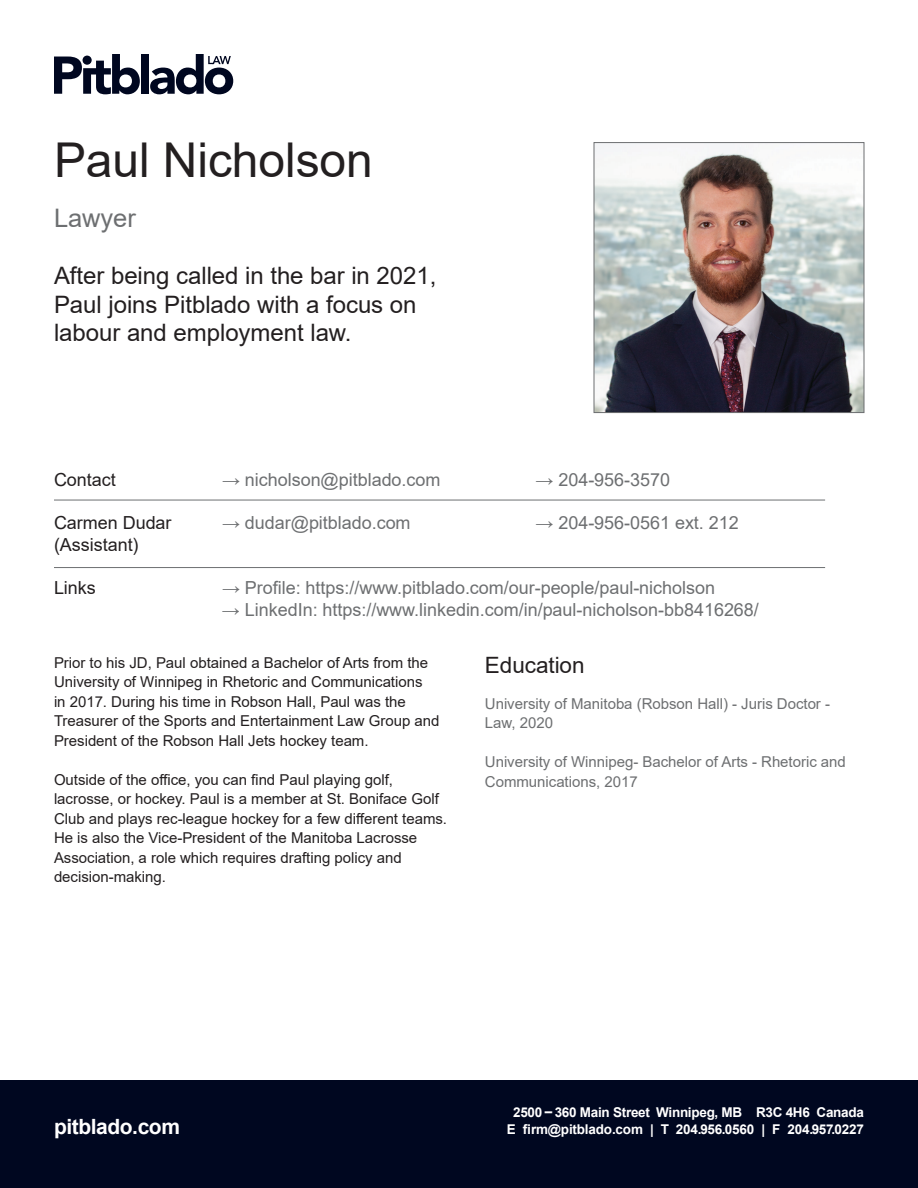
<style>
.page{position:relative;width:918px;height:1188px;background:#fff}
.page>*{position:absolute;margin:0;border:0;box-sizing:border-box;transform-origin:0 0}
.t1{font:48px "Arial";color:#231f20}
.t2{font:25.5px "Arial";color:#6d6f71}
.t3{font:24px/28.5px "Arial";color:#231f20}
.t4{font:22.5px "Arial";color:#231f20}
.t5{font:700 21px "Arial";letter-spacing:-.02em;color:#fff}
.t6{font:18px "Arial";color:#6d6f71}
.t7{font:18px "Arial";color:#231f20}
.t8{font:15px/19.5px "Arial";color:#231f20}
.t9{font:15px/19.5px "Arial";color:#6d6f71}
.t10{font:700 13.5px "Arial";letter-spacing:-.02em;color:#fff}
</style>
<div class="page">
<img style="left:596px;top:144px;width:266px;height:267px">
<div style="left:594px;top:142px;width:270px;height:271px;border:1px solid #6d6f71"></div>
<div style="left:141px;top:54px;width:8px;height:40px;background:#000720"></div>
<svg style="left:150px;top:54px;width:83px;height:40px"></svg>
<svg style="left:54px;top:54px;width:86px;height:40px"></svg>
<hr style="left:54px;top:500px;width:771px;height:1px;background:#6d6f71">
<hr style="left:54px;top:567px;width:771px;height:1px;background:#6d6f71">
<div style="left:0;top:1080px;width:918px;height:108px;background:#000720"></div>
<p class="t1" style="left:54px;top:127px;width:320px">Paul Nicholson</p>
<p class="t2" style="left:54px;top:201px;width:83px">Lawyer</p>
<p class="t3" style="left:54px;top:261px;width:384px">After being called in the bar in 2021,<br>Paul joins Pitblado with a focus on labour and employment law.</p>
<p class="t7" style="left:54px;top:467px;width:63px">Contact</p>
<p class="t6" style="left:222px;top:467px;width:220px">→ nicholson@pitblado.com</p>
<p class="t6" style="left:536px;top:467px;width:136px">→ 204-956-3570</p>
<p class="t7" style="left:54px;top:511px;width:119px">Carmen Dudar</p>
<p class="t6" style="left:222px;top:511px;width:190px">→ dudar@pitblado.com</p>
<p class="t6" style="left:536px;top:511px;width:205px">→ 204-956-0561 ext. 212</p>
<p class="t7" style="left:54px;top:532px;width:86px">(Assistant)</p>
<p class="t7" style="left:54px;top:575px;width:43px">Links</p>
<p class="t6" style="left:222px;top:575px;width:495px">→ Profile: https://www.pitblado.com/our-people/paul-nicholson</p>
<p class="t6" style="left:222px;top:597px;width:538px">→ LinkedIn: https://www.linkedin.com/in/paul-nicholson-bb8416268/</p>
<p class="t8" style="left:54px;top:652px;width:387px">Prior to his JD, Paul obtained a Bachelor of Arts from the University of Winnipeg in Rhetoric and Communications<br>in 2017. During his time in Robson Hall, Paul was the Treasurer of the Sports and Entertainment Law Group and President of the Robson Hall Jets hockey team.</p>
<p class="t8" style="left:54px;top:769px;width:395px">Outside of the office, you can find Paul playing golf, lacrosse, or hockey. Paul is a member at St. Boniface Golf Club and plays rec-league hockey for a few different teams.<br>He is also the Vice-President of the Manitoba Lacrosse Association, a role which requires drafting policy and decision-making.</p>
<p class="t4" style="left:485px;top:650px;width:101px">Education</p>
<p class="t9" style="left:485px;top:694px;width:347px">University of Manitoba (Robson Hall) - Juris Doctor -<br>Law, 2020</p>
<p class="t9" style="left:485px;top:752px;width:363px">University of Winnipeg- Bachelor of Arts - Rhetoric and<br>Communications, 2017</p>
<p class="t10" style="left:513px;top:1103px;width:352px">2500 – 360 Main Street Winnipeg, MB R3C 4H6 Canada</p>
<p class="t5" style="left:54px;top:1112px;width:128px">pitblado.com</p>
<p class="t10" style="left:507px;top:1119px;width:359px">E firm@pitblado.com | T 204.956.0560 | F 204.957.0227</p>
</div>
